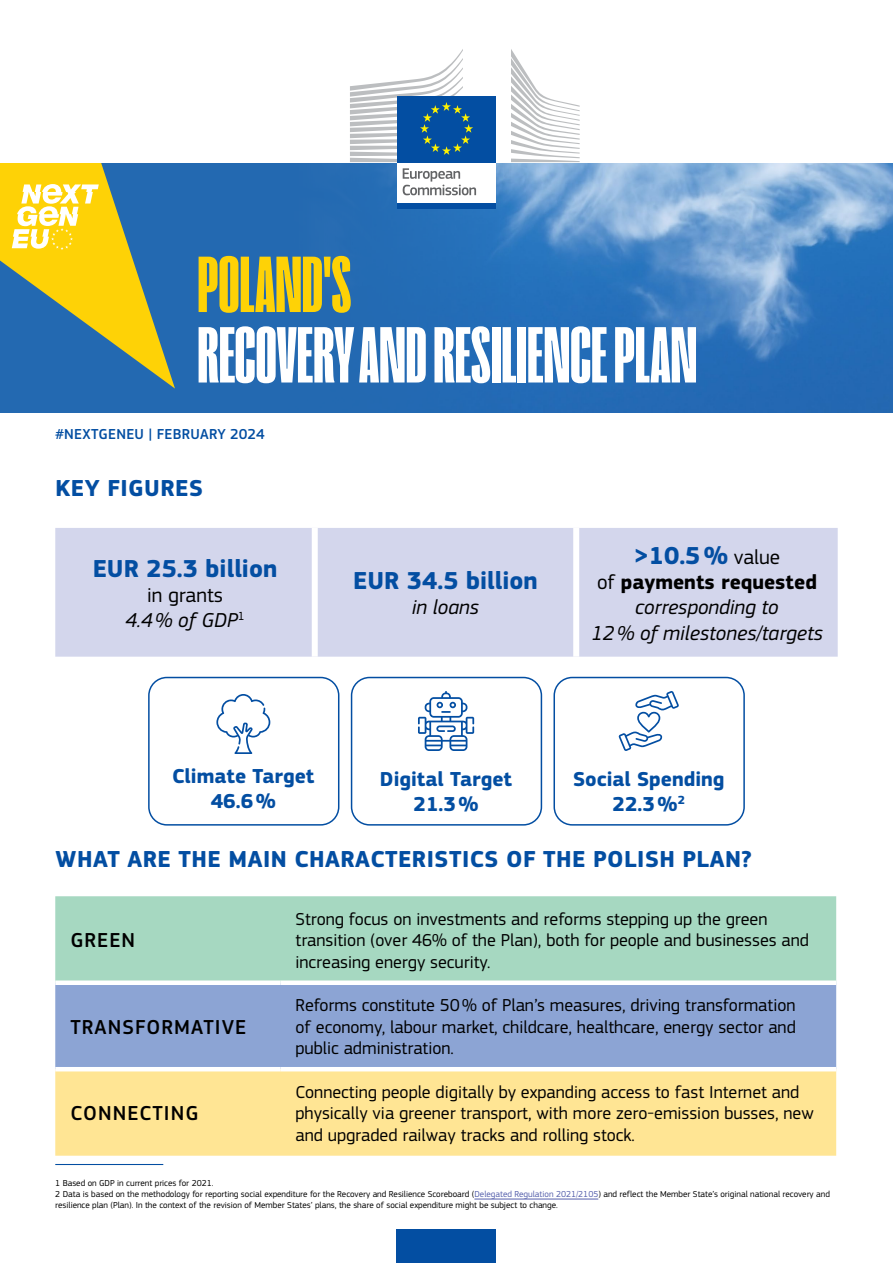
<style>
.page{position:relative;width:893px;height:1263px;background:#fff}
.page>*{position:absolute;margin:0;border:0;box-sizing:border-box;transform-origin:0 0}
.t1{font:900 81px "Right Grotesk Tall";color:#fff}
.t2{font:900 81px "Right Grotesk Tall";color:#fed206}
.t3{font:700 25.5px "EC Square Sans Pro";color:#034ea2}
.t4{font:700 24px "EC Square Sans Pro";letter-spacing:.02em;color:#034ea2}
.t5{font:italic 21px/25.2px "EC Square Sans Pro";color:#000;text-align:center}
.t6{font:700 21px/25.2px "EC Square Sans Pro";color:#034ea2;text-align:center}
.t7{font:500 21px "EC Square Sans Pro";letter-spacing:.05em;color:#000}
.t8{font:18px/21.6px "EC Square Sans Pro";color:#000}
.t9{font:500 15px "EC Square Sans Pro";letter-spacing:.02em;color:#034ea2}
.t10{font:9px/10.8px "EC Square Sans Pro";color:#000}
.s1{font-style:normal}
.s2{font-weight:400;font-size:21px;color:#000}
.s3{font-weight:700;font-style:normal}
.s4{color:#5560ac}
</style>
<div class="page">
<img style="left:511px;top:163px;width:382px;height:249px">
<div style="left:0;top:157px;width:511px;height:255px;background:#2369b1"></div>
<div style="left:55px;top:528px;width:783px;height:129px;background:#d3d6ec"></div>
<div style="left:312px;top:528px;width:6px;height:129px;background:#fff"></div>
<div style="left:573px;top:528px;width:6px;height:129px;background:#fff"></div>
<svg style="left:216px;top:694px;width:54px;height:60px"></svg>
<div style="left:148px;top:677px;width:191px;height:149px;border:2px solid #034ea2;border-radius:18px"></div>
<svg style="left:418px;top:691px;width:56px;height:60px"></svg>
<div style="left:351px;top:677px;width:191px;height:149px;border:2px solid #034ea2;border-radius:18px"></div>
<svg style="left:619px;top:691px;width:60px;height:60px"></svg>
<div style="left:553px;top:677px;width:192px;height:149px;border:2px solid #034ea2;border-radius:18px"></div>
<div style="left:55px;top:896px;width:781px;height:84px;background:#a6d8c1"></div>
<div style="left:55px;top:985px;width:781px;height:82px;background:#8ca4d4"></div>
<div style="left:55px;top:1071px;width:781px;height:85px;background:#ffe594"></div>
<hr style="left:55px;top:1164px;width:108px;height:1px;background:#034ea2">
<hr style="left:474px;top:1199px;width:124px;height:1px;background:#5560ac">
<div style="left:397px;top:1230px;width:99px;height:33px;background:#034ea2"></div>
<div style="left:0;top:0;width:893px;height:162px;background:#fff"></div>
<svg style="left:303px;top:162px;width:323px;height:82px"></svg>
<div style="left:397px;top:160px;width:99px;height:44px;background:#fff"></div>
<svg style="left:511px;top:49px;width:69px;height:113px"></svg>
<div style="left:397px;top:96px;width:99px;height:66px;background:#034ea2"></div>
<svg style="left:350px;top:49px;width:123px;height:113px"></svg>
<div style="left:397px;top:203px;width:99px;height:5px;background:#034ea2"></div>
<svg style="left:403px;top:168px;width:73px;height:27px"></svg>
<svg style="left:0;top:162px;width:175px;height:227px"></svg>
<h1 class="t2" style="left:197px;top:244px;width:156px">POLAND'S</h1>
<h1 class="t1" style="left:197px;top:315px;width:501px">RECOVERY AND RESILIENCE PLAN</h1>
<p class="t9" style="left:55px;top:425px;width:211px">#NEXTGENEU | FEBRUARY 2024</p>
<h3 class="t4" style="left:56px;top:474px;width:149px">KEY FIGURES</h3>
<h2 class="t3" style="left:93px;top:553px;width:186px">EUR 25.3 billion</h2>
<p class="t5" style="left:125px;top:582px;width:121px"><span class="s1">in grants<br></span>4.4% of GDP<sup>1</sup></p>
<h2 class="t3" style="left:353px;top:566px;width:186px">EUR 34.5 billion</h2>
<p class="t5" style="left:412px;top:595px;width:69px">in loans</p>
<h2 class="t3" style="left:634px;top:540px;width:148px">&gt;10.5% <span class="s2">value</span></h2>
<p class="t5" style="left:591px;top:570px;width:233px"><span class="s1">of</span> <span class="s3">payments requested </span>corresponding to<br>12% of milestones/targets</p>
<p class="t6" style="left:172px;top:764px;width:144px">Climate Target<br>46.6%</p>
<p class="t6" style="left:380px;top:767px;width:134px">Digital Target<br>21.3%</p>
<p class="t6" style="left:573px;top:767px;width:153px">Social Spending<br>22.3%<sup>2</sup></p>
<h3 class="t4" style="left:56px;top:845px;width:698px">WHAT ARE THE MAIN CHARACTERISTICS OF THE POLISH PLAN?</h3>
<p class="t7" style="left:70px;top:928px;width:66px">GREEN</p>
<p class="t7" style="left:70px;top:1015px;width:177px">TRANSFORMATIVE</p>
<p class="t8" style="left:296px;top:908px;width:515px">Strong focus on investments and reforms stepping up the green transition (over 46% of the Plan), both for people and businesses and increasing energy security.</p>
<p class="t8" style="left:296px;top:994px;width:502px;text-align:justify">Reforms constitute 50% of Plan’s measures, driving transformation of economy, labour market, childcare, healthcare, energy sector and public administration.</p>
<p class="t8" style="left:296px;top:1081px;width:520px">Connecting people digitally by expanding access to fast Internet and physically via greener transport, with more zero-emission busses, new and upgraded railway tracks and rolling stock.</p>
<p class="t10" style="left:55px;top:1178px;width:776px">1 Based on GDP in current prices for 2021.<br>2 Data is based on the methodology for reporting social expenditure for the Recovery and Resilience Scoreboard (<span class="s4">Delegated Regulation 2021/2105</span>) and reflect the Member State’s original national recovery and resilience plan (Plan). In the context of the revision of Member States’ plans, the share of social expenditure might be subject to change.</p>
<p class="t7" style="left:70px;top:1101px;width:130px">CONNECTING</p>
</div>
